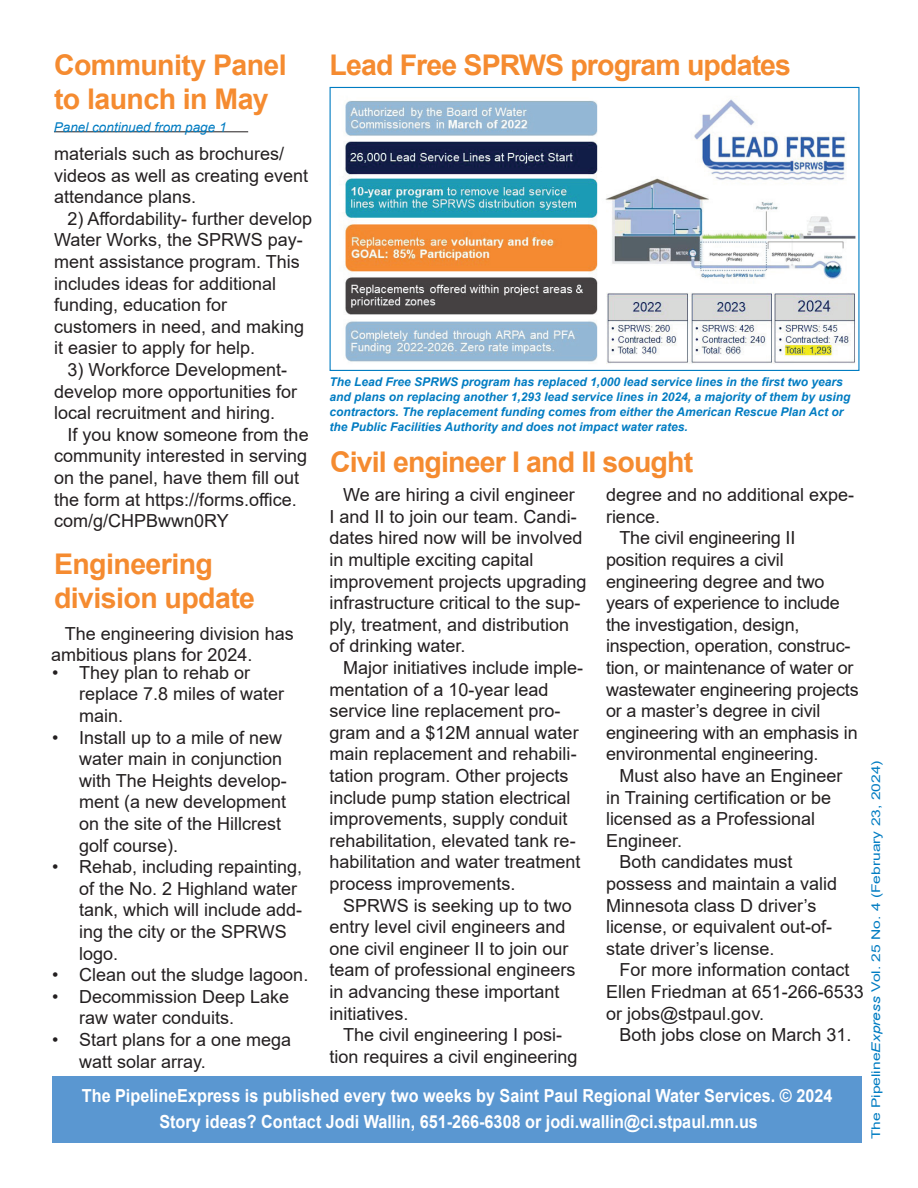
<style>
.page{position:relative;width:918px;height:1188px;background:#fff}
.page>*{position:absolute;margin:0;border:0;box-sizing:border-box;transform-origin:0 0}
.t1{font:700 28.5px/34.2px "Arial";letter-spacing:-.02em;color:#f58b30}
.t2{font:18px/21.6px "Arial";color:#231f20}
.t3{font:700 18px/25.5px "Arial";color:#fff;text-align:center;scale:.9 1}
.t4{font:italic 13.5px "Arial";color:#007cc2}
.t5{font:italic 700 12px/15px "Arial";color:#007cc2}
.t6{font:12px "Arial";color:#007cc2;scale:1.3 1}
.s1{font-style:italic}
</style>
<div class="page">
<hr style="left:54px;top:132px;width:194px;height:1px;background:#231f20">
<div style="left:52px;top:1077px;width:810px;height:66px;background:#5a97d1"></div>
<img style="left:344px;top:99px;width:512px;height:265px">
<div style="left:330px;top:87px;width:530px;height:284px;border:1px solid #007cc2"></div>
<h1 class="t1" style="left:54px;top:48px;width:234px">Community Panel to launch in May</h1>
<p class="t4" style="left:54px;top:118px;width:174px">Panel continued from page 1</p>
<p class="t2" style="left:54px;top:143px;width:256px">materials such as brochures/ videos as well as creating event attendance plans.</p>
<p class="t2" style="left:54px;top:208px;width:260px;text-indent:14px">2) Affordability- further develop<br>Water Works, the SPRWS pay&shy;ment assistance program. This includes ideas for additional funding, education for customers in need, and making it easier to apply for help.</p>
<p class="t2" style="left:54px;top:359px;width:245px;text-indent:14px">3) Workforce Development&shy;develop more opportunities for local recruitment and hiring.</p>
<p class="t2" style="left:54px;top:424px;width:256px;text-indent:14px">If you know someone from the community interested in serving on the panel, have them fill out the form at https://forms.office. com/g/CHPBwwn0RY</p>
<h1 class="t1" style="left:54px;top:547px;width:203px">Engineering division update</h1>
<p class="t2" style="left:51px;top:622px;width:244px;text-indent:14px">The engineering division has ambitious plans for 2024.</p>
<p class="t2" style="left:79px;top:662px;width:207px;text-indent:-27px">• They plan to rehab or replace 7.8 miles of water main.</p>
<p class="t2" style="left:79px;top:726px;width:209px;text-indent:-27px">• Install up to a mile of new water main in conjunction with The Heights develop&shy;ment (a new development on the site of the Hillcrest golf course).</p>
<p class="t2" style="left:79px;top:856px;width:225px;text-indent:-27px">• Rehab, including repainting, of the No. 2 Highland water tank, which will include add&shy;ing the city or the SPRWS logo.</p>
<p class="t2" style="left:52px;top:964px;width:258px">• Clean out the sludge lagoon.</p>
<p class="t2" style="left:79px;top:986px;width:212px;text-indent:-27px">• Decommission Deep Lake raw water conduits.</p>
<p class="t2" style="left:79px;top:1029px;width:214px;text-indent:-27px">• Start plans for a one mega watt solar array.</p>
<h1 class="t1" style="left:330px;top:48px;width:463px">Lead Free SPRWS program updates</h1>
<p class="t5" style="left:330px;top:374px;width:522px">The Lead Free SPRWS program has replaced 1,000 lead service lines in the first two years and plans on replacing another 1,293 lead service lines in 2024, a majority of them by using contractors. The replacement funding comes from either the American Rescue Plan Act or the Public Facilities Authority and does not impact water rates.</p>
<h1 class="t1" style="left:330px;top:446px;width:365px">Civil engineer I and II sought</h1>
<p class="t2" style="left:330px;top:484px;width:259px;text-indent:14px">We are hiring a civil engineer<br>I and II to join our team. Candi&shy;dates hired now will be involved in multiple exciting capital improvement projects upgrading infrastructure critical to the sup&shy;ply, treatment, and distribution of drinking water.</p>
<p class="t2" style="left:330px;top:657px;width:255px;text-indent:14px">Major initiatives include imple&shy;mentation of a 10-year lead service line replacement pro&shy;gram and a $12M annual water main replacement and rehabili&shy;tation program. Other projects include pump station electrical improvements, supply conduit rehabilitation, elevated tank re&shy;habilitation and water treatment process improvements.</p>
<p class="t2" style="left:330px;top:894px;width:248px;text-indent:14px">SPRWS is seeking up to two entry level civil engineers and one civil engineer II to join our team of professional engineers in advancing these important initiatives.</p>
<p class="t2" style="left:330px;top:1024px;width:250px;text-align:center">The civil engineering I posi&shy;tion requires a civil engineering</p>
<p class="t2" style="left:606px;top:484px;width:250px">degree and no additional expe-</p>
<p class="t2" style="left:606px;top:506px;width:56px">rience.</p>
<p class="t2" style="left:620px;top:527px;width:177px">The civil engineering II</p>
<p class="t2" style="left:606px;top:549px;width:179px">position requires a civil</p>
<p class="t2" style="left:606px;top:570px;width:220px">engineering degree and two</p>
<p class="t2" style="left:606px;top:592px;width:235px">years of experience to include</p>
<p class="t2" style="left:606px;top:614px;width:195px">the investigation, design,</p>
<p class="t2" style="left:606px;top:635px;width:246px">inspection, operation, construc-</p>
<p class="t2" style="left:606px;top:657px;width:249px">tion, or maintenance of water or</p>
<p class="t2" style="left:606px;top:678px;width:254px">wastewater engineering projects</p>
<p class="t2" style="left:606px;top:700px;width:216px">or a master’s degree in civil</p>
<p class="t2" style="left:606px;top:722px;width:253px">engineering with an emphasis in</p>
<p class="t2" style="left:606px;top:743px;width:214px">environmental engineering.</p>
<p class="t2" style="left:620px;top:765px;width:225px">Must also have an Engineer</p>
<p class="t2" style="left:606px;top:786px;width:227px">in Training certification or be</p>
<p class="t2" style="left:606px;top:808px;width:211px">licensed as a Professional</p>
<p class="t2" style="left:606px;top:830px;width:78px">Engineer.</p>
<p class="t2" style="left:620px;top:851px;width:175px">Both candidates must</p>
<p class="t2" style="left:606px;top:873px;width:233px">possess and maintain a valid</p>
<p class="t2" style="left:606px;top:894px;width:212px">Minnesota class D driver’s</p>
<p class="t2" style="left:606px;top:916px;width:228px">license, or equivalent out-of-</p>
<p class="t2" style="left:606px;top:938px;width:170px">state driver’s license.</p>
<p class="t2" style="left:620px;top:959px;width:232px">For more information contact</p>
<p class="t2" style="left:606px;top:981px;width:259px">Ellen Friedman at 651-266-6533</p>
<p class="t2" style="left:606px;top:1002px;width:160px">or jobs@stpaul.gov.</p>
<p class="t2" style="left:620px;top:1024px;width:234px">Both jobs close on March 31.</p>
<p class="t3" style="left:82px;top:1083px;width:835px">The PipelineExpress is published every two weeks by Saint Paul Regional Water Services. © 2024<br>Story ideas? Contact Jodi Wallin, 651-266-6308 or jodi.wallin@ci.stpaul.mn.us</p>
<p class="t6" style="left:868px;top:1139px;width:293px;rotate:-90deg">The Pipeline<span class="s1">Express</span> Vol. 25 No. 4 (February 23, 2024)</p>
</div>
